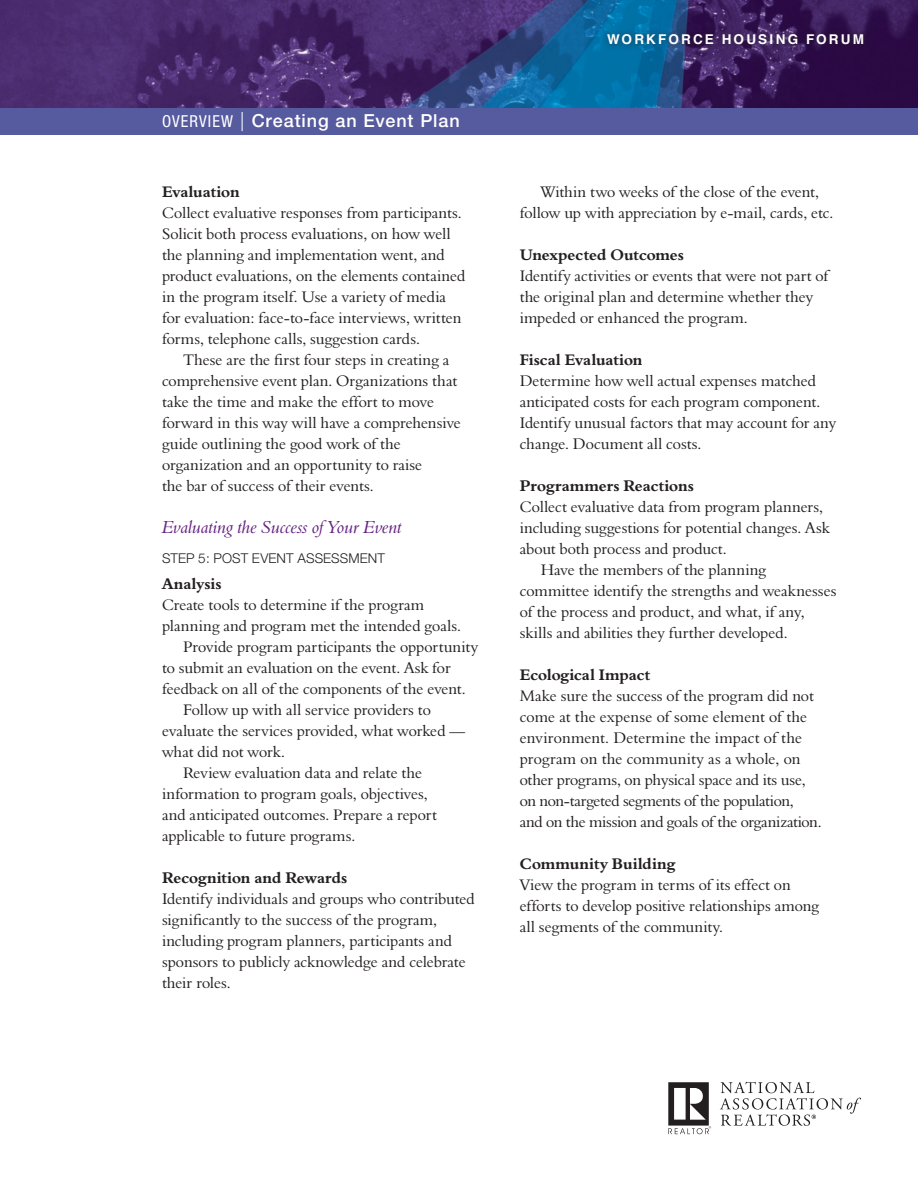
<style>
.page{position:relative;width:918px;height:1188px;background:#fff}
.page>*{position:absolute;margin:0;border:0;box-sizing:border-box;transform-origin:0 0}
.Purple_Subhead{font:18px "Aldine 401 BT Italic A";letter-spacing:-.005em;color:#642483}
.Bulleted_Text_Small{font:500 18px "Helvetica Neue";letter-spacing:.05em;color:#fff}
.Body_Copy-Small-No_I{font:15.75px/21px "Aldine 401 BT Roman A";color:#231f20}
.Body_Copy-Small-Spac{font:15.75px/21px "Aldine 401 BT Roman A";color:#231f20}
.Body_Copy-Small{font:15.75px/21px "Aldine 401 BT Roman A";letter-spacing:-.01em;color:#231f20}
.Body_Copy-Small-No_I-2{font:15.75px "Aldine 401 BT Bold A";letter-spacing:-.005em;color:#231f20}
.Caps_Subhead-9pts{font:300 13.5px "Helvetica Neue";letter-spacing:.01em;color:#231f20}
.t1{font:700 13.5px "Helvetica";letter-spacing:.165em;color:#fff}
.s1{font-weight:400;font-stretch:condensed;font-size:16.5px}
.s2{font-weight:300;font-size:19.05px}
</style>
<div class="page">
<img style="left:0;top:0;width:918px;height:108px">
<div style="left:598px;top:26px;width:271px;height:24px;background:#231f20;opacity:.25"></div>
<div style="left:0;top:108px;width:918px;height:26px;background:#565a9f"></div>
<svg style="left:668px;top:1082px;width:43px;height:52px"></svg>
<svg style="left:720px;top:1082px;width:141px;height:44px"></svg>
<p class="Bulleted_Text_Small" style="left:162px;top:110px;width:299px"><span class="s1">OVERVIEW</span> <span class="s2">|</span> Creating an Event Plan</p>
<p class="Body_Copy-Small-No_I-2" style="left:162px;top:182px;width:79px">Evaluation</p>
<p class="Body_Copy-Small-No_I" style="left:162px;top:202px;width:305px">Collect evaluative responses from participants.<br>Solicit both process evaluations, on how well the planning and implementation went, and product evaluations, on the elements contained in the program itself. Use a variety of media for evaluation: face-to-face interviews, written forms, telephone calls, suggestion cards.</p>
<p class="Body_Copy-Small-Spac" style="left:162px;top:349px;width:300px;text-indent:21px">These are the first four steps in creating a comprehensive event plan. Organizations that take the time and make the effort to move forward in this way will have a comprehensive guide outlining the good work of the organization and an opportunity to raise<br>the bar of success of their events.</p>
<p class="Purple_Subhead" style="left:162px;top:516px;width:242px">Evaluating the Success of Your Event</p>
<p class="Caps_Subhead-9pts" style="left:162px;top:549px;width:225px">STEP 5: POST EVENT ASSESSMENT</p>
<p class="Body_Copy-Small-No_I-2" style="left:162px;top:574px;width:61px">Analysis</p>
<p class="Body_Copy-Small-No_I" style="left:162px;top:594px;width:300px">Create tools to determine if the program planning and program met the intended goals.</p>
<p class="Body_Copy-Small" style="left:162px;top:636px;width:318px;text-indent:21px">Provide program participants the opportunity to submit an evaluation on the event. Ask for feedback on all of the components of the event.</p>
<p class="Body_Copy-Small" style="left:162px;top:699px;width:305px;text-indent:21px">Follow up with all service providers to evaluate the services provided, what worked — what did not work.</p>
<p class="Body_Copy-Small-Spac" style="left:162px;top:762px;width:276px;text-indent:21px">Review evaluation data and relate the information to program goals, objectives, and anticipated outcomes. Prepare a report applicable to future programs.</p>
<p class="Body_Copy-Small-No_I-2" style="left:162px;top:868px;width:187px">Recognition and Rewards</p>
<p class="Body_Copy-Small-No_I" style="left:162px;top:888px;width:315px">Identify individuals and groups who contributed significantly to the success of the program, including program planners, participants and sponsors to publicly acknowledge and celebrate their roles.</p>
<p class="t1" style="left:607px;top:28px;width:258px">WORKFORCE HOUSING FORUM</p>
<p class="Body_Copy-Small-Spac" style="left:520px;top:181px;width:315px;text-align:center">Within two weeks of the close of the event, follow up with appreciation by e-mail, cards, etc.</p>
<p class="Body_Copy-Small-No_I-2" style="left:520px;top:245px;width:166px">Unexpected Outcomes</p>
<p class="Body_Copy-Small-No_I" style="left:520px;top:265px;width:310px">Identify activities or events that were not part of the original plan and determine whether they impeded or enhanced the program.</p>
<p class="Body_Copy-Small-No_I-2" style="left:520px;top:350px;width:124px">Fiscal Evaluation</p>
<p class="Body_Copy-Small-No_I" style="left:520px;top:370px;width:318px">Determine how well actual expenses matched anticipated costs for each program component.<br>Identify unusual factors that may account for any change. Document all costs.</p>
<p class="Body_Copy-Small-No_I-2" style="left:520px;top:476px;width:176px">Programmers Reactions</p>
<p class="Body_Copy-Small-No_I" style="left:520px;top:496px;width:311px">Collect evaluative data from program planners, including suggestions for potential changes. Ask about both process and product.</p>
<p class="Body_Copy-Small-Spac" style="left:520px;top:559px;width:318px;text-indent:21px">Have the members of the planning committee identify the strengths and weaknesses of the process and product, and what, if any, skills and abilities they further developed.</p>
<p class="Body_Copy-Small-No_I-2" style="left:520px;top:665px;width:132px">Ecological Impact</p>
<p class="Body_Copy-Small-No_I" style="left:520px;top:685px;width:303px">Make sure the success of the program did not come at the expense of some element of the environment. Determine the impact of the program on the community as a whole, on other programs, on physical space and its use, on non-targeted segments of the population,<br>and on the mission and goals of the organization.</p>
<p class="Body_Copy-Small-No_I-2" style="left:520px;top:854px;width:157px">Community Building</p>
<p class="Body_Copy-Small-No_I" style="left:520px;top:874px;width:301px">View the program in terms of its effect on efforts to develop positive relationships among all segments of the community.</p>
</div>
